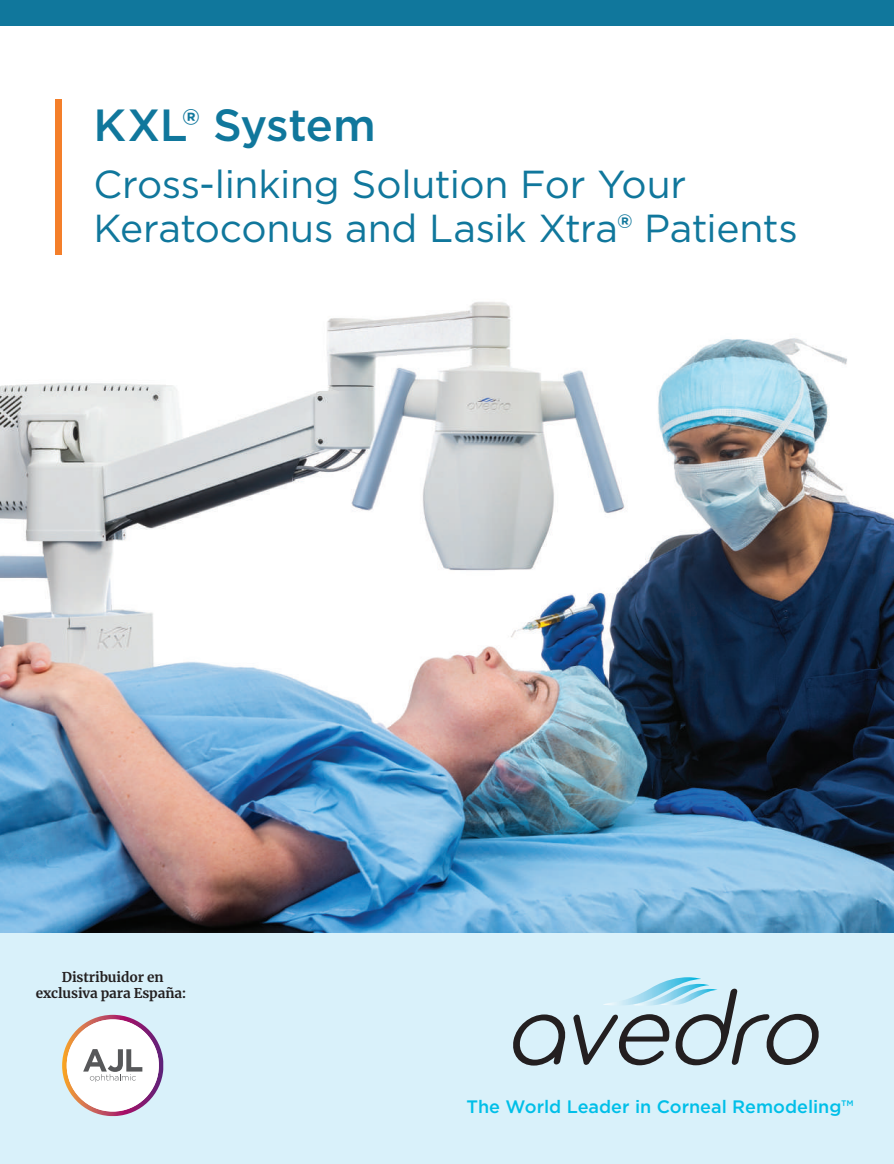
<style>
.page{position:relative;width:894px;height:1164px;background:#fff}
.page>*{position:absolute;margin:0;border:0;box-sizing:border-box;transform-origin:0 0}
.t1{font:500 45px "Gotham";letter-spacing:-.01em;color:#10779c}
.t2{font:39px/43.5px "Gotham";letter-spacing:-.01em;color:#10779c}
.t3{font:500 18px "Gotham";color:#00bfe8}
.t4{font:700 13.5px/16.2px "Merriweather";letter-spacing:-.01em;color:#231f20;text-align:center}
.s1{font-weight:500}
</style>
<div class="page">
<div style="left:0;top:815px;width:893px;height:348px;background:#d9f1fa"></div>
<div style="left:55px;top:99px;width:7px;height:156px;background:#f47f2a"></div>
<div style="left:0;top:0;width:893px;height:25px;background:#10779c"></div>
<img style="left:0;top:302px;width:893px;height:630px">
<svg style="left:573px;top:977px;width:245px;height:88px"></svg>
<svg style="left:513px;top:1014px;width:53px;height:51px"></svg>
<svg style="left:62px;top:1014px;width:101px;height:101px"></svg>
<p class="t1" style="left:94px;top:96px;width:283px">KXL® System</p>
<p class="t2" style="left:94px;top:162px;width:705px">Cross-linking Solution For Your<br>Keratoconus and Lasik Xtra<span class="s1">®</span> Patients</p>
<p class="t4" style="left:36px;top:968px;width:152px">Distribuidor en exclusiva para España:</p>
<p class="t3" style="left:466px;top:1094px;width:388px">The World Leader in Corneal Remodeling™</p>
</div>
